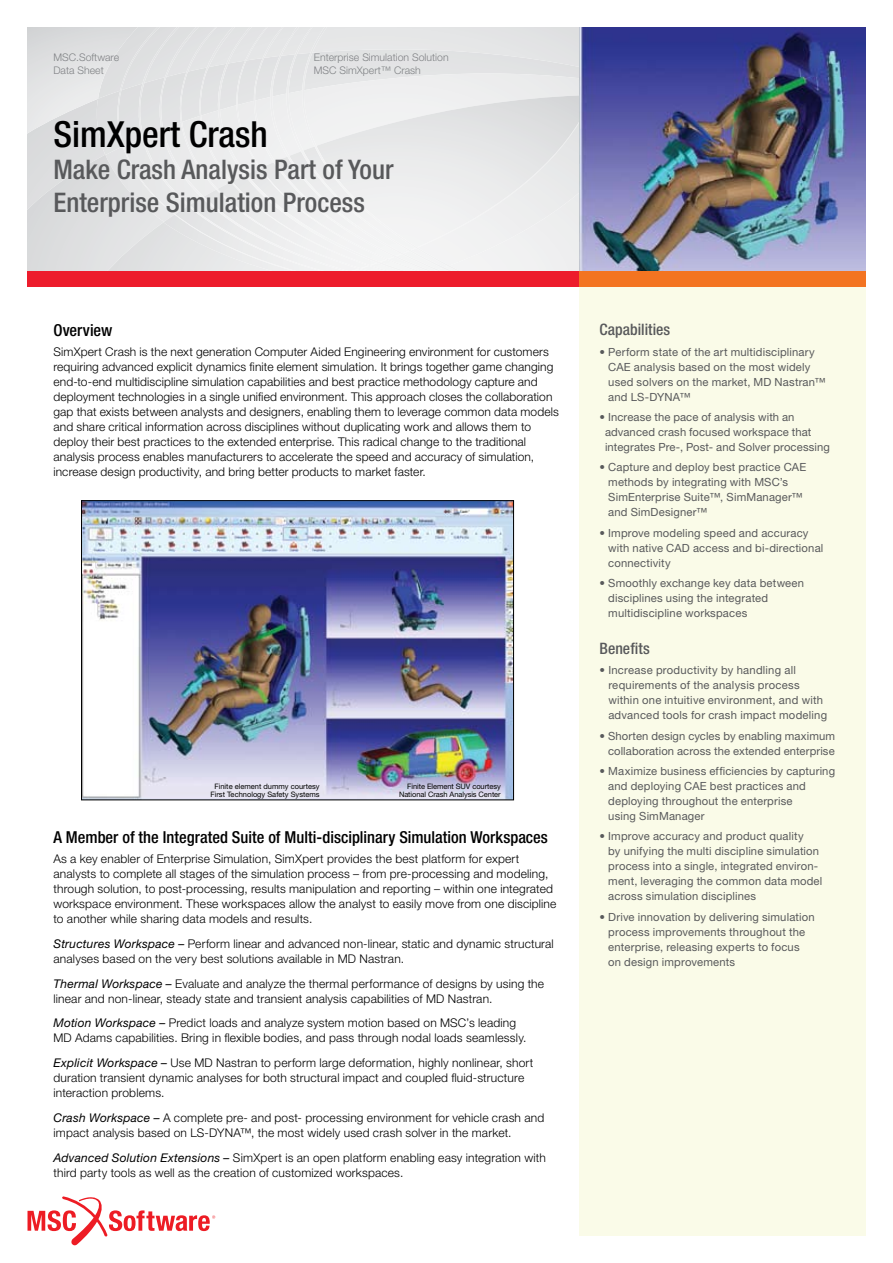
<style>
.page{position:relative;width:893px;height:1263px;background:#fff}
.page>*{position:absolute;margin:0;border:0;box-sizing:border-box;transform-origin:0 0}
.t1{font:500 condensed 36px "Helvetica Neue LT Pro";color:#000}
.t2{font:500 condensed 27px/32.4px "Helvetica Neue LT Pro";color:#58595b}
.t3{font:500 condensed 16.5px "Helvetica Neue LT Pro";color:#000}
.t4{font:500 condensed 15.75px "Helvetica Neue LT Pro";letter-spacing:.005em;color:#58595b}
.t5{font:300 12px/15px "Helvetica Neue LT Pro";letter-spacing:.01em;color:#000}
.t6{font:11.25px/15px "Helvetica Neue LT Pro";letter-spacing:.015em;color:#58595b}
.t7{font:300 10.5px/12.6px "Helvetica Neue LT Pro";color:#808285}
.t8{font:7.5px/8.2px "Helvetica Neue LT Pro";color:#000;text-align:center}
.s1{font-weight:400;font-style:italic}
</style>
<div class="page">
<div style="left:579px;top:286px;width:287px;height:950px;background:#fafbe8"></div>
<svg style="left:27px;top:27px;width:553px;height:245px;background:#e3e3e4"></svg>
<svg style="left:236px;top:27px;width:238px;height:245px"></svg>
<div style="left:27px;top:272px;width:553px;height:15px;background:#ed1c2c"></div>
<img style="left:580px;top:27px;width:286px;height:245px">
<div style="left:580px;top:272px;width:286px;height:15px;background:#f37421"></div>
<svg style="left:28px;top:1196px;width:187px;height:50px"></svg>
<img style="left:83px;top:502px;width:429px;height:296px">
<div style="left:81px;top:500px;width:433px;height:300px;border:1px solid #000"></div>
<p class="t7" style="left:53px;top:51px;width:67px">MSC.Software<br>Data Sheet</p>
<p class="t7" style="left:314px;top:51px;width:136px">Enterprise Simulation Solution<br>MSC SimXpert™ Crash</p>
<h1 class="t1" style="left:53px;top:113px;width:216px">SimXpert Crash</h1>
<h2 class="t2" style="left:53px;top:153px;width:342px">Make Crash Analysis Part of Your<br>Enterprise Simulation Process</h2>
<h3 class="t3" style="left:53px;top:320px;width:60px">Overview</h3>
<p class="t5" style="left:53px;top:344px;width:507px">SimXpert Crash is the next generation Computer Aided Engineering environment for customers requiring advanced explicit dynamics finite element simulation. It brings together game changing end-to-end multidiscipline simulation capabilities and best practice methodology capture and deployment technologies in a single unified environment. This approach closes the collaboration gap that exists between analysts and designers, enabling them to leverage common data models and share critical information across disciplines without duplicating work and allows them to deploy their best practices to the extended enterprise. This radical change to the traditional analysis process enables manufacturers to accelerate the speed and accuracy of simulation, increase design productivity, and bring better products to market faster.</p>
<p class="t8" style="left:210px;top:782px;width:111px">Finite element dummy courtesy<br>First Technology Safety Systems</p>
<p class="t8" style="left:399px;top:782px;width:103px;text-align:right">Finite Element SUV courtesy<br>National Crash Analysis Center</p>
<h3 class="t3" style="left:53px;top:827px;width:496px">A Member of the Integrated Suite of Multi-disciplinary Simulation Workspaces</h3>
<p class="t5" style="left:53px;top:851px;width:504px">As a key enabler of Enterprise Simulation, SimXpert provides the best platform for expert analysts to complete all stages of the simulation process – from pre-processing and modeling, through solution, to post-processing, results manipulation and reporting – within one integrated workspace environment. These workspaces allow the analyst to easily move from one discipline to another while sharing data models and results.</p>
<p class="t5" style="left:53px;top:936px;width:502px"><span class="s1">Structures Workspace –</span> Perform linear and advanced non-linear, static and dynamic structural analyses based on the very best solutions available in MD Nastran.</p>
<p class="t5" style="left:53px;top:975px;width:492px"><span class="s1">Thermal Workspace –</span> Evaluate and analyze the thermal performance of designs by using the linear and non-linear, steady state and transient analysis capabilities of MD Nastran.</p>
<p class="t5" style="left:53px;top:1015px;width:475px"><span class="s1">Motion Workspace –</span> Predict loads and analyze system motion based on MSC’s leading<br>MD Adams capabilities. Bring in flexible bodies, and pass through nodal loads seamlessly.</p>
<p class="t5" style="left:53px;top:1055px;width:481px"><span class="s1">Explicit Workspace –</span> Use MD Nastran to perform large deformation, highly nonlinear, short duration transient dynamic analyses for both structural impact and coupled fluid-structure interaction problems.</p>
<p class="t5" style="left:53px;top:1110px;width:492px"><span class="s1">Crash Workspace –</span> A complete pre- and post- processing environment for vehicle crash and impact analysis based on LS-DYNA™, the most widely used crash solver in the market.</p>
<p class="t5" style="left:53px;top:1149px;width:494px"><span class="s1">Advanced Solution Extensions –</span> SimXpert is an open platform enabling easy integration with third party tools as well as the creation of customized workspaces.</p>
<h3 class="t4" style="left:599px;top:320px;width:72px">Capabilities</h3>
<p class="t6" style="left:608px;top:344px;width:219px;text-indent:-9px">• Perform state of the art multidisciplinary CAE analysis based on the most widely used solvers on the market, MD Nastran™ and LS-DYNA™</p>
<p class="t6" style="left:605px;top:409px;width:226px;text-indent:-6px">• Increase the pace of analysis with an advanced crash focused workspace that integrates Pre-, Post- and Solver processing</p>
<p class="t6" style="left:608px;top:460px;width:199px;text-indent:-9px">• Capture and deploy best practice CAE methods by integrating with MSC’s<br>SimEnterprise Suite™, SimManager™ and SimDesigner™</p>
<p class="t6" style="left:608px;top:525px;width:217px;text-indent:-9px">• Improve modeling speed and accuracy with native CAD access and bi-directional connectivity</p>
<p class="t6" style="left:608px;top:575px;width:197px;text-indent:-9px">• Smoothly exchange key data between disciplines using the integrated multidiscipline workspaces</p>
<h3 class="t4" style="left:599px;top:639px;width:52px">Benefits</h3>
<p class="t6" style="left:608px;top:662px;width:220px;text-indent:-9px">• Increase productivity by handling all requirements of the analysis process within one intuitive environment, and with advanced tools for crash impact modeling</p>
<p class="t6" style="left:599px;top:728px;width:237px;text-align:right">• Shorten design cycles by enabling maximum collaboration across the extended enterprise</p>
<p class="t6" style="left:608px;top:763px;width:228px;text-indent:-9px">• Maximize business efficiencies by capturing and deploying CAE best practices and deploying throughout the enterprise<br>using SimManager</p>
<p class="t6" style="left:608px;top:828px;width:216px;text-indent:-9px">• Improve accuracy and product quality<br>by unifying the multi discipline simulation process into a single, integrated environ&shy;ment, leveraging the common data model across simulation disciplines</p>
<p class="t6" style="left:608px;top:909px;width:208px;text-indent:-9px">• Drive innovation by delivering simulation process improvements throughout the enterprise, releasing experts to focus on design improvements</p>
</div>
